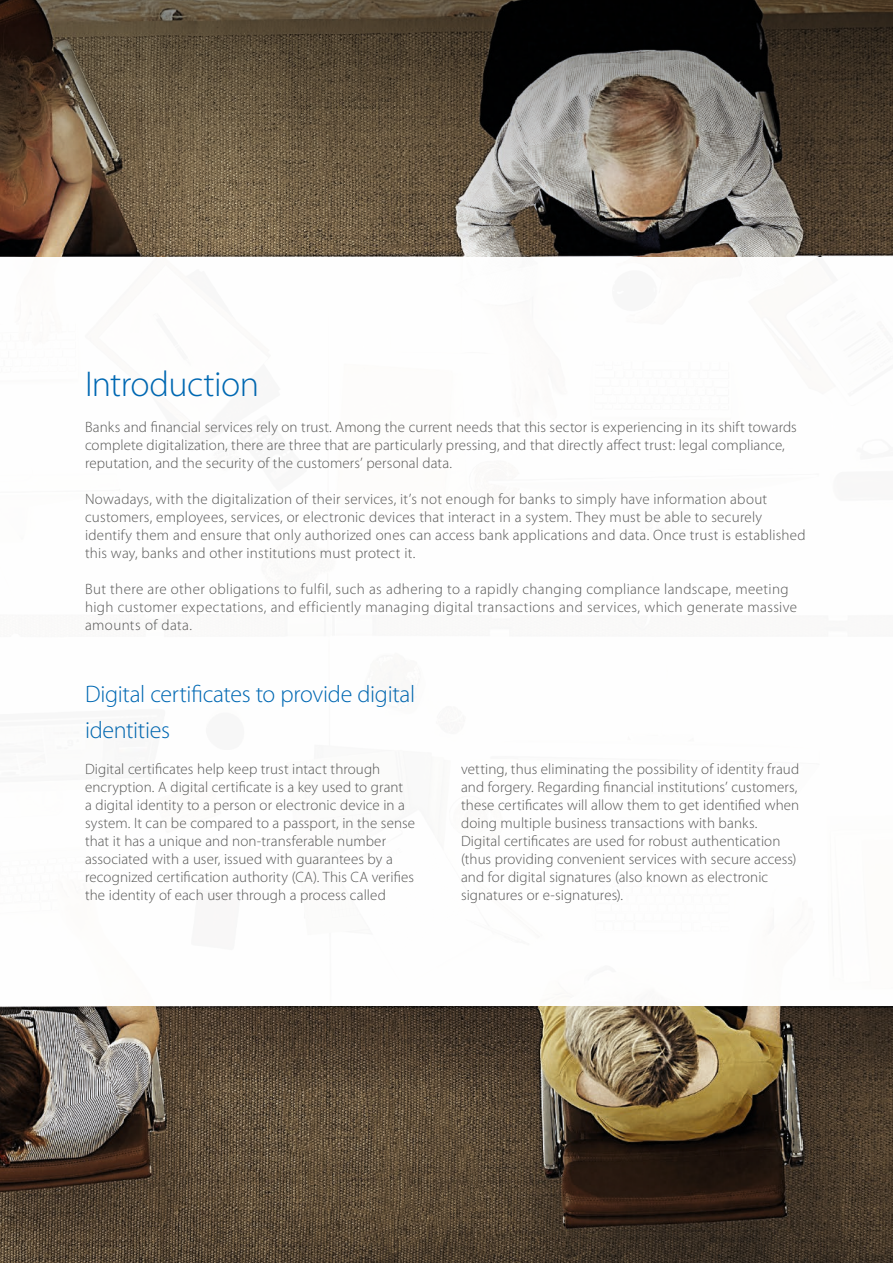
<style>
.page{position:relative;width:893px;height:1263px;background:#fff}
.page>*{position:absolute;margin:0;border:0;box-sizing:border-box;transform-origin:0 0}
.t1{font:300 36px "Myriad Pro";letter-spacing:-.015em;color:#0069b4}
.t2{font:300 24px/36px "Myriad Pro";letter-spacing:-.015em;color:#0069b4}
.t3{font:300 15px/18px "Myriad Pro";letter-spacing:.01em;color:#575756}
</style>
<div class="page">
<svg style="left:0;top:0;width:893px;height:257px;background:#605344"></svg>
<svg style="left:0;top:1006px;width:893px;height:256px;background:#594a38"></svg>
<h1 class="t1" style="left:85px;top:362px;width:176px">Introduction</h1>
<p class="t3" style="left:85px;top:418px;width:713px">Banks and financial services rely on trust. Among the current needs that this sector is experiencing in its shift towards complete digitalization, there are three that are particularly pressing, and that directly affect trust: legal compliance, reputation, and the security of the customers’ personal data.</p>
<p class="t3" style="left:85px;top:490px;width:722px">Nowadays, with the digitalization of their services, it’s not enough for banks to simply have information about customers, employees, services, or electronic devices that interact in a system. They must be able to securely identify them and ensure that only authorized ones can access bank applications and data. Once trust is established this way, banks and other institutions must protect it.</p>
<p class="t3" style="left:85px;top:580px;width:714px">But there are other obligations to fulfil, such as adhering to a rapidly changing compliance landscape, meeting high customer expectations, and efficiently managing digital transactions and services, which generate massive amounts of data.</p>
<h2 class="t2" style="left:85px;top:676px;width:332px">Digital certificates to provide digital identities</h2>
<p class="t3" style="left:85px;top:760px;width:332px">Digital certificates help keep trust intact through encryption. A digital certificate is a key used to grant<br>a digital identity to a person or electronic device in a system. It can be compared to a passport, in the sense that it has a unique and non-transferable number associated with a user, issued with guarantees by a recognized certification authority (CA). This CA verifies the identity of each user through a process called</p>
<p class="t3" style="left:461px;top:760px;width:340px">vetting, thus eliminating the possibility of identity fraud and forgery. Regarding financial institutions’ customers, these certificates will allow them to get identified when doing multiple business transactions with banks.<br>Digital certificates are used for robust authentication (thus providing convenient services with secure access) and for digital signatures (also known as electronic signatures or e-signatures).</p>
</div>
